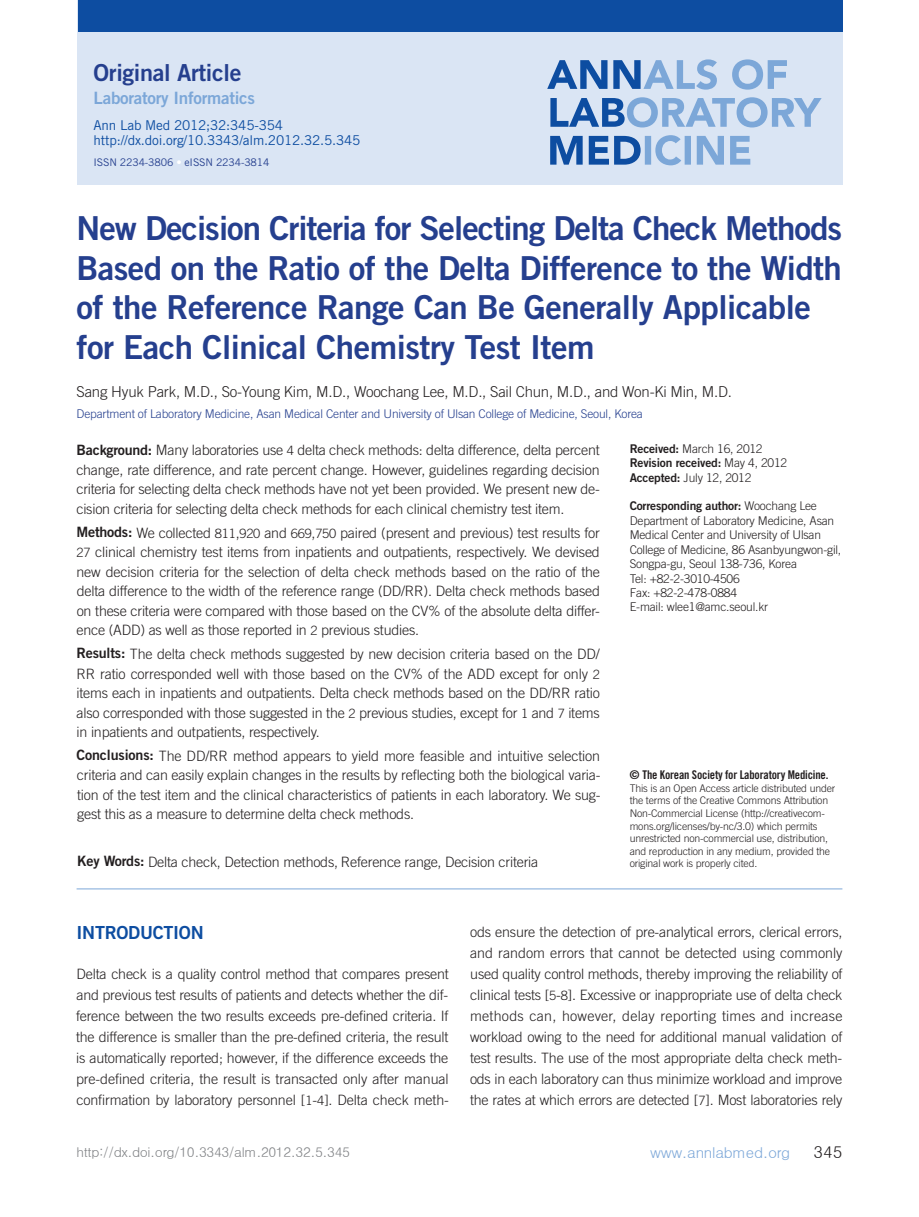
<style>
.page{position:relative;width:919px;height:1217px;background:#fff}
.page>*{position:absolute;margin:0;border:0;box-sizing:border-box;transform-origin:0 0}
.t1{font:33px/39.6px "Trade Gothic LT Std Bd 2";letter-spacing:-.02em;color:#253f8e}
.t2{font:23.4px "Trade Gothic LT Std Bd 2";letter-spacing:-.015em;color:#253f8e}
.t3{font:18px "Trade Gothic LT Std Bd 2";letter-spacing:-.015em;color:#0d4da1}
.t4{font:16.95px "Trade Gothic LT Std Bd 2";letter-spacing:-.015em;color:#7ca7d8}
.t5{font:16.5px "Dotum";color:#231f20}
.t6{font:300 15px "Trade Gothic LT Std";letter-spacing:-.015em;color:#231f20}
.t7{font:15px "Dotum";letter-spacing:-.02em;color:#7ca7d8}
.t8{font:300 14.25px/19.5px "Trade Gothic LT Std";letter-spacing:-.015em;color:#231f20;text-align:justify}
.t9{font:13.5px/15px "Trade Gothic LT Std";letter-spacing:-.015em;color:#0d4da1}
.t10{font:13.5px "Dotum";letter-spacing:-.03em;color:#808285}
.t11{font:300 12px/14.4px "Trade Gothic LT Std";letter-spacing:-.015em;color:#231f20}
.t12{font:300 12px "Trade Gothic LT Std";letter-spacing:-.015em;color:#253f8e}
.t13{font:12px "Trade Gothic LT Std Bd 2";letter-spacing:-.015em;color:#231f20}
.t14{font:12px "Trade Gothic LT Std Bd Cn 20";letter-spacing:-.015em;color:#231f20}
.t15{font:300 10.5px/12.6px "Trade Gothic LT Std";letter-spacing:-.015em;color:#231f20}
.t16{font:10.5px "Trade Gothic LT Std";letter-spacing:-.015em;color:#253f8e}
.s1{color:#fff}
.s2{font-family:"Trade Gothic LT Std Bd 2";font-weight:400}
.s3{font-size:12.75px}
.s4{font-family:"Trade Gothic LT Std";font-weight:300}
.s5{font-family:"Trade Gothic LT Std Bd 2"}
</style>
<div class="page">
<div style="left:77px;top:0;width:765px;height:185px;background:#dae5f4"></div>
<div style="left:78px;top:0;width:764px;height:32px;background:#0d4da1"></div>
<svg style="left:550px;top:135px;width:200px;height:30px"></svg>
<svg style="left:550px;top:97px;width:271px;height:30px"></svg>
<svg style="left:547px;top:59px;width:239px;height:31px"></svg>
<hr style="left:77px;top:888px;width:765px;height:1px;background:#7ca7d8">
<h2 class="t2" style="left:94px;top:58px;width:149px">Original Article</h2>
<p class="t4" style="left:94px;top:87px;width:163px">Laboratory Informatics</p>
<p class="t9" style="left:94px;top:118px;width:268px">Ann Lab Med 2012;32:345-354 http://dx.doi.org/10.3343/alm.2012.32.5.345</p>
<p class="t16" style="left:94px;top:156px;width:177px">ISSN 2234-3806 <span class="s1">•</span> eISSN 2234-3814</p>
<h1 class="t1" style="left:77px;top:208px;width:767px">New Decision Criteria for Selecting Delta Check Methods Based on the Ratio of the Delta Difference to the Width of the Reference Range Can Be Generally Applicable for Each Clinical Chemistry Test Item</h1>
<p class="t6" style="left:77px;top:382px;width:657px">Sang Hyuk Park, M.D., So-Young Kim, M.D., Woochang Lee, M.D., Sail Chun, M.D., and Won-Ki Min, M.D.</p>
<p class="t12" style="left:77px;top:406px;width:568px">Department of Laboratory Medicine, Asan Medical Center and University of Ulsan College of Medicine, Seoul, Korea</p>
<p class="t8" style="left:76px;top:440px;width:525px"><span class="s2">Background:</span> Many laboratories use <span class="s3">4</span> delta check methods: delta difference, delta percent change, rate difference, and rate percent change. However, guidelines regarding decision criteria for selecting delta check methods have not yet been provided. We present new de&shy;cision criteria for selecting delta check methods for each clinical chemistry test item.</p>
<p class="t8" style="left:76px;top:522px;width:525px"><span class="s2">Methods:</span> We collected <span class="s3">811</span>,<span class="s3">920</span> and <span class="s3">669</span>,<span class="s3">750</span> paired (present and previous) test results for <span class="s3">27</span> clinical chemistry test items from inpatients and outpatients, respectively. We devised new decision criteria for the selection of delta check methods based on the ratio of the delta difference to the width of the reference range (DD/RR). Delta check methods based on these criteria were compared with those based on the CV% of the absolute delta differ&shy;ence (ADD) as well as those reported in <span class="s3">2</span> previous studies.</p>
<p class="t8" style="left:76px;top:644px;width:525px"><span class="s2">Results:</span> The delta check methods suggested by new decision criteria based on the DD/ RR ratio corresponded well with those based on the CV% of the ADD except for only <span class="s3">2 </span>items each in inpatients and outpatients. Delta check methods based on the DD/RR ratio also corresponded with those suggested in the <span class="s3">2</span> previous studies, except for <span class="s3">1</span> and <span class="s3">7</span> items in inpatients and outpatients, respectively.</p>
<p class="t8" style="left:77px;top:745px;width:525px"><span class="s2">Conclusions:</span> The DD/RR method appears to yield more feasible and intuitive selection criteria and can easily explain changes in the results by reflecting both the biological varia&shy;tion of the test item and the clinical characteristics of patients in each laboratory. We sug&shy;gest this as a measure to determine delta check methods.</p>
<p class="t8" style="left:77px;top:851px;width:462px"><span class="s2">Key Words:</span> Delta check, Detection methods, Reference range, Decision criteria</p>
<p class="t11" style="left:629px;top:441px;width:134px"><span class="s2">Received:</span> March 16, 2012</p>
<p class="t13" style="left:629px;top:455px;width:159px">Revision received: <span class="s4">May 4, 2012</span></p>
<p class="t11" style="left:629px;top:470px;width:123px"><span class="s2">Accepted:</span> July 12, 2012</p>
<p class="t13" style="left:629px;top:498px;width:189px">Corresponding author: <span class="s4">Woochang Lee</span></p>
<p class="t11" style="left:629px;top:513px;width:213px">Department of Laboratory Medicine, Asan<br>Medical Center and University of Ulsan<br>College of Medicine, 86 Asanbyungwon-gil,<br>Songpa-gu, Seoul 138-736, Korea<br>Tel: +82-2-3010-4506<br>Fax: +82-2-478-0884<br>E-mail: wlee1@amc.seoul.kr</p>
<p class="t14" style="left:629px;top:766px;width:200px"><span class="s5">©</span> The Korean Society for Laboratory Medicine.</p>
<p class="t15" style="left:629px;top:781px;width:207px">This is an Open Access article distributed under the terms of the Creative Commons Attribution Non-Commercial License (http://creativecom&shy;mons.org/licenses/by-nc/3.0) which permits unrestricted non-commercial use, distribution, and reproduction in any medium, provided the original work is properly cited.</p>
<p class="t3" style="left:77px;top:921px;width:129px">INTRODUCTION</p>
<p class="t8" style="left:76px;top:962px;width:374px;line-height:21px">Delta check is a quality control method that compares present and previous test results of patients and detects whether the dif&shy;ference between the two results exceeds pre-defined criteria. If the difference is smaller than the pre-defined criteria, the result is automatically reported; however, if the difference exceeds the pre-defined criteria, the result is transacted only after manual confirmation by laboratory personnel [<span class="s3">1</span>-<span class="s3">4</span>]. Delta check meth-</p>
<p class="t8" style="left:470px;top:920px;width:374px;line-height:21px">ods ensure the detection of pre-analytical errors, clerical errors, and random errors that cannot be detected using commonly used quality control methods, thereby improving the reliability of clinical tests [<span class="s3">5</span>-<span class="s3">8</span>]. Excessive or inappropriate use of delta check methods can, however, delay reporting times and increase workload owing to the need for additional manual validation of test results. The use of the most appropriate delta check meth&shy;ods in each laboratory can thus minimize workload and improve the rates at which errors are detected [<span class="s3">7</span>]. Most laboratories rely</p>
<p class="t10" style="left:77px;top:1145px;width:275px">http://dx.doi.org/10.3343/alm.2012.32.5.345</p>
<p class="t7" style="left:650px;top:1144px;width:142px">www.annlabmed.org</p>
<p class="t5" style="left:813px;top:1143px;width:30px">345</p>
</div>
